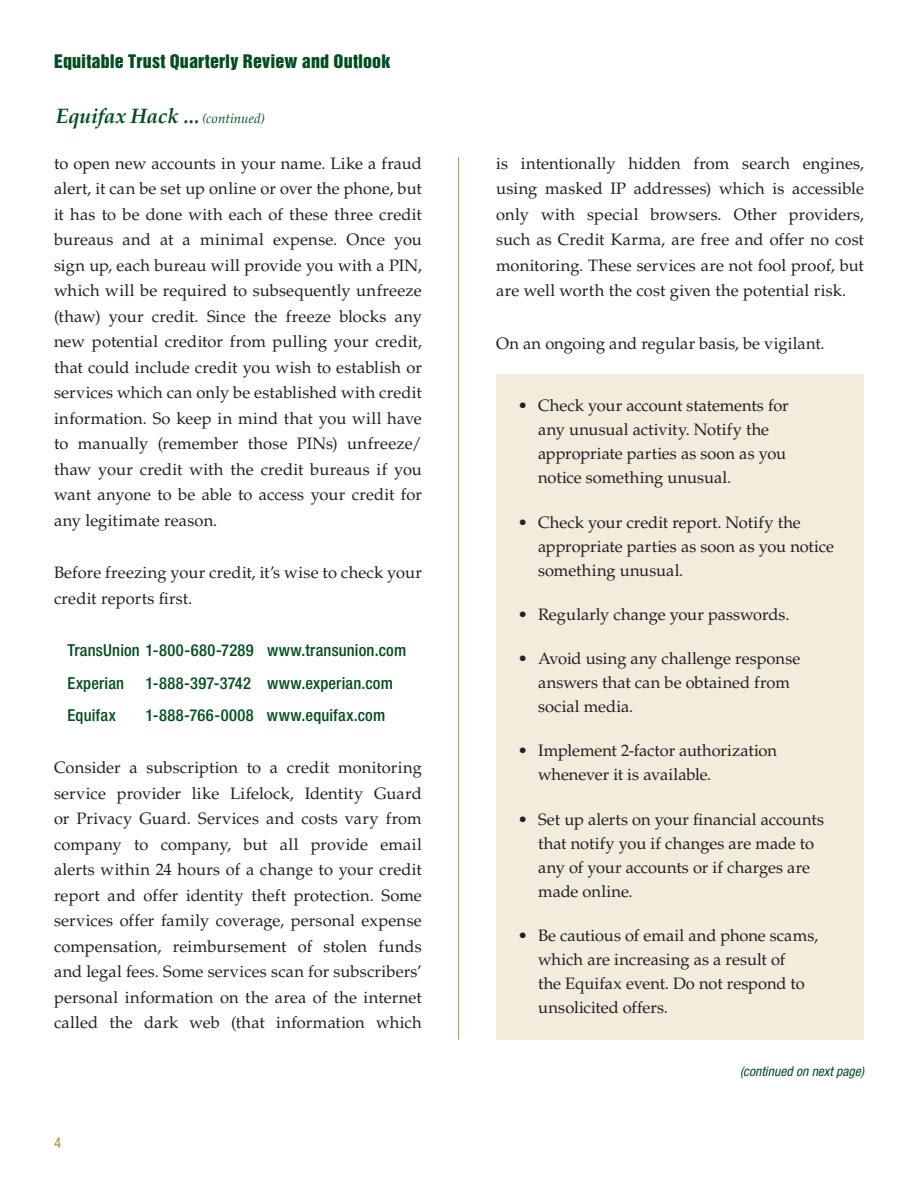
<style>
.page{position:relative;width:918px;height:1188px;background:#fff}
.page>*{position:absolute;margin:0;border:0;box-sizing:border-box;transform-origin:0 0}
.Story_Heading{font:italic 700 21px "Palatino LT Std";letter-spacing:-.01em;color:#004e1e}
.t1{font:17.1px "Helvetica Inserat LT Std";letter-spacing:.005em;color:#004e1e;scale:1.05 1}
.Body_Copy{font:16.5px/25.5px "Palatino LT Std";color:#231f20}
.URL{font:500 condensed 16.5px "Helvetica Neue LT Std";letter-spacing:.015em;color:#004e1e}
.t2{font:condensed 15px "Helvetica Neue LT Std";color:#b19539}
.Story_Heading-2{font:italic condensed 13.5px "Helvetica Neue LT Std";letter-spacing:.005em;color:#004e1e}
.s1{font-family:"Palatino";font-weight:400;font-size:13.5px}
</style>
<div class="page">
<div style="left:496px;top:374px;width:368px;height:666px;background:#f1ecdc"></div>
<hr style="left:458px;top:157px;width:1px;height:883px;background:#b19539">
<p class="t1" style="left:54px;top:51px;width:322px">Equitable Trust Quarterly Review and Outlook</p>
<p class="Story_Heading" style="left:56px;top:104px;width:211px">Equifax Hack ... <span class="s1">(continued)</span></p>
<p class="Body_Copy" style="left:54px;top:151px;width:369px;text-align:justify">to open new accounts in your name. Like a fraud alert, it can be set up online or over the phone, but it has to be done with each of these three credit bureaus and at a minimal expense. Once you sign up, each bureau will provide you with a PIN, which will be required to subsequently unfreeze (thaw) your credit. Since the freeze blocks any new potential creditor from pulling your credit, that could include credit you wish to establish or services which can only be established with credit information. So keep in mind that you will have to manually (remember those PINs) unfreeze/ thaw your credit with the credit bureaus if you want anyone to be able to access your credit for any legitimate reason.</p>
<p class="Body_Copy" style="left:54px;top:560px;width:369px">Before freezing your credit, it’s wise to check your credit reports first.</p>
<p class="URL" style="left:68px;top:641px;width:340px">TransUnion 1-800-680-7289 www.transunion.com</p>
<p class="URL" style="left:68px;top:673px;width:58px">Experian</p>
<p class="URL" style="left:145px;top:673px;width:249px">1-888-397-3742 www.experian.com</p>
<p class="URL" style="left:68px;top:705px;width:50px">Equifax</p>
<p class="URL" style="left:145px;top:705px;width:241px">1-888-766-0008 www.equifax.com</p>
<p class="Body_Copy" style="left:54px;top:755px;width:369px;text-align:justify">Consider a subscription to a credit monitoring service provider like Lifelock, Identity Guard or Privacy Guard. Services and costs vary from company to company, but all provide email alerts within 24 hours of a change to your credit report and offer identity theft protection. Some services offer family coverage, personal expense compensation, reimbursement of stolen funds and legal fees. Some services scan for subscribers’ personal information on the area of the internet called the dark web (that information which</p>
<p class="t2" style="left:54px;top:1134px;width:9px">4</p>
<p class="Body_Copy" style="left:496px;top:151px;width:369px;text-align:justify">is intentionally hidden from search engines, using masked IP addresses) which is accessible only with special browsers. Other providers, such as Credit Karma, are free and offer no cost monitoring. These services are not fool proof, but are well worth the cost given the potential risk.</p>
<p class="Body_Copy" style="left:496px;top:331px;width:330px">On an ongoing and regular basis, be vigilant.</p>
<p class="Body_Copy" style="left:538px;top:394px;width:252px;line-height:24px;text-indent:-20px">• Check your account statements for any unusual activity. Notify the appropriate parties as soon as you notice something unusual.</p>
<p class="Body_Copy" style="left:538px;top:510px;width:297px;line-height:24px;text-indent:-20px">• Check your credit report. Notify the appropriate parties as soon as you notice something unusual.</p>
<p class="Body_Copy" style="left:518px;top:602px;width:273px">• Regularly change your passwords.</p>
<p class="Body_Copy" style="left:538px;top:647px;width:264px;line-height:24px;text-indent:-20px">• Avoid using any challenge response answers that can be obtained from social media.</p>
<p class="Body_Copy" style="left:538px;top:739px;width:241px;line-height:24px;text-indent:-20px">• Implement 2-factor authorization whenever it is available.</p>
<p class="Body_Copy" style="left:538px;top:807px;width:287px;line-height:24px;text-indent:-20px">• Set up alerts on your financial accounts that notify you if changes are made to any of your accounts or if charges are made online.</p>
<p class="Body_Copy" style="left:538px;top:924px;width:282px;line-height:24px;text-indent:-20px">• Be cautious of email and phone scams, which are increasing as a result of<br>the Equifax event. Do not respond to unsolicited offers.</p>
<p class="Story_Heading-2" style="left:740px;top:1064px;width:125px">(continued on next page)</p>
</div>
